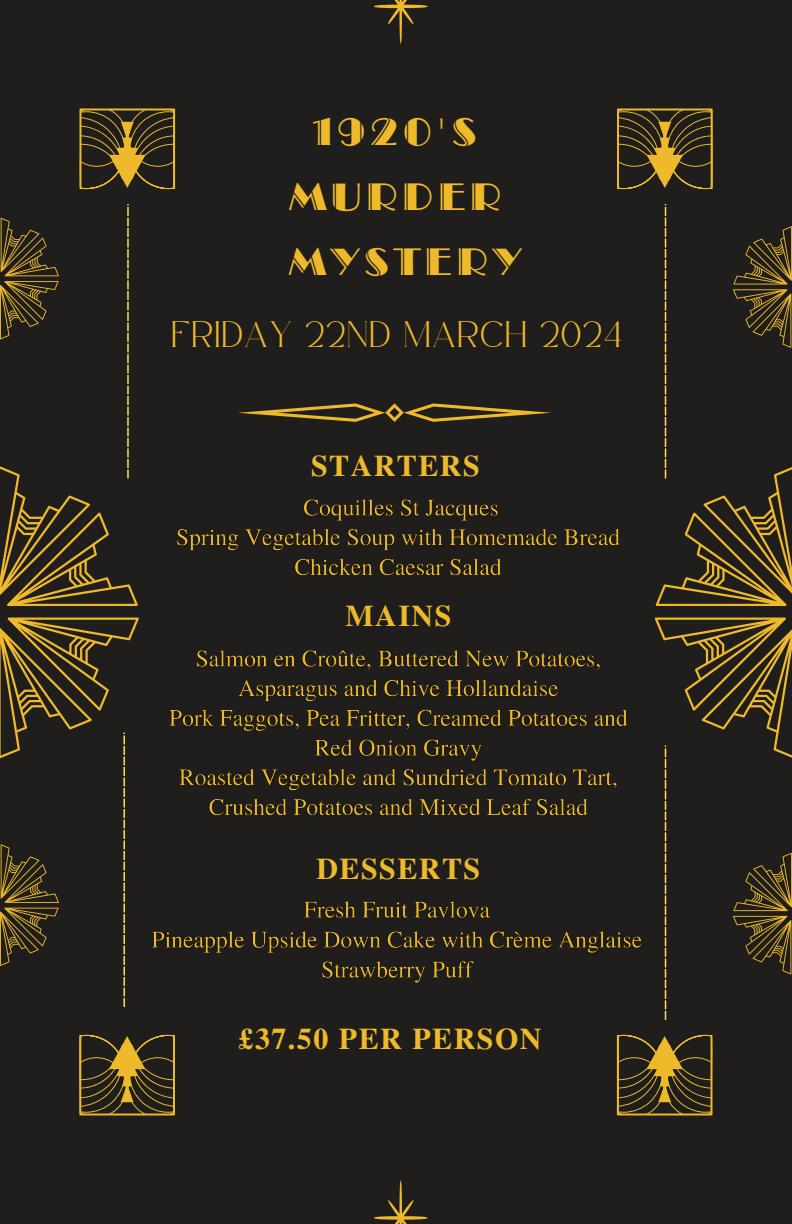
<style>
.page{position:relative;width:792px;height:1224px;background:#1f1e1c}
.page>*{position:absolute;margin:0;border:0;box-sizing:border-box;transform-origin:0 0}
.t1{font:37px "Broadway Com Engraved";letter-spacing:.12em;color:#eeba2b}
.t2{font:700 30px "Te X Gyre Termes";letter-spacing:.05em;color:#eeba2b}
.t3{font:18px "Safira March";letter-spacing:.12em;color:#eeba2b}
</style>
<div class="page">
<svg style="left:79px;top:1034px;width:96px;height:81px"></svg>
<svg style="left:617px;top:109px;width:96px;height:81px"></svg>
<svg style="left:617px;top:1034px;width:96px;height:81px"></svg>
<svg style="left:79px;top:109px;width:96px;height:81px"></svg>
<svg style="left:0;top:204px;width:138px;height:402px"></svg>
<svg style="left:656px;top:204px;width:136px;height:402px"></svg>
<svg style="left:0;top:618px;width:139px;height:389px"></svg>
<svg style="left:655px;top:618px;width:137px;height:402px"></svg>
<svg style="left:238px;top:403px;width:313px;height:19px"></svg>
<svg style="left:374px;top:0;width:54px;height:44px"></svg>
<svg style="left:374px;top:1180px;width:54px;height:44px"></svg>
<img style="left:177px;top:499px;width:443px;height:77px">
<img style="left:169px;top:650px;width:459px;height:166px">
<img style="left:152px;top:901px;width:490px;height:82px">
<p class="t1" style="left:313px;top:119px;width:166px">1920'S</p>
<p class="t1" style="left:289px;top:184px;width:213px">MURDER</p>
<p class="t1" style="left:289px;top:249px;width:234px">MYSTERY</p>
<p class="t3" style="left:172px;top:331px;width:451px">FRIDAY 22ND MARCH 2024</p>
<h1 class="t2" style="left:311px;top:443px;width:170px">STARTERS</h1>
<h1 class="t2" style="left:345px;top:592px;width:107px">MAINS</h1>
<h1 class="t2" style="left:317px;top:845px;width:165px">DESSERTS</h1>
<p class="t2" style="left:239px;top:1015px;width:304px">£37.50 PER PERSON</p>
</div>
